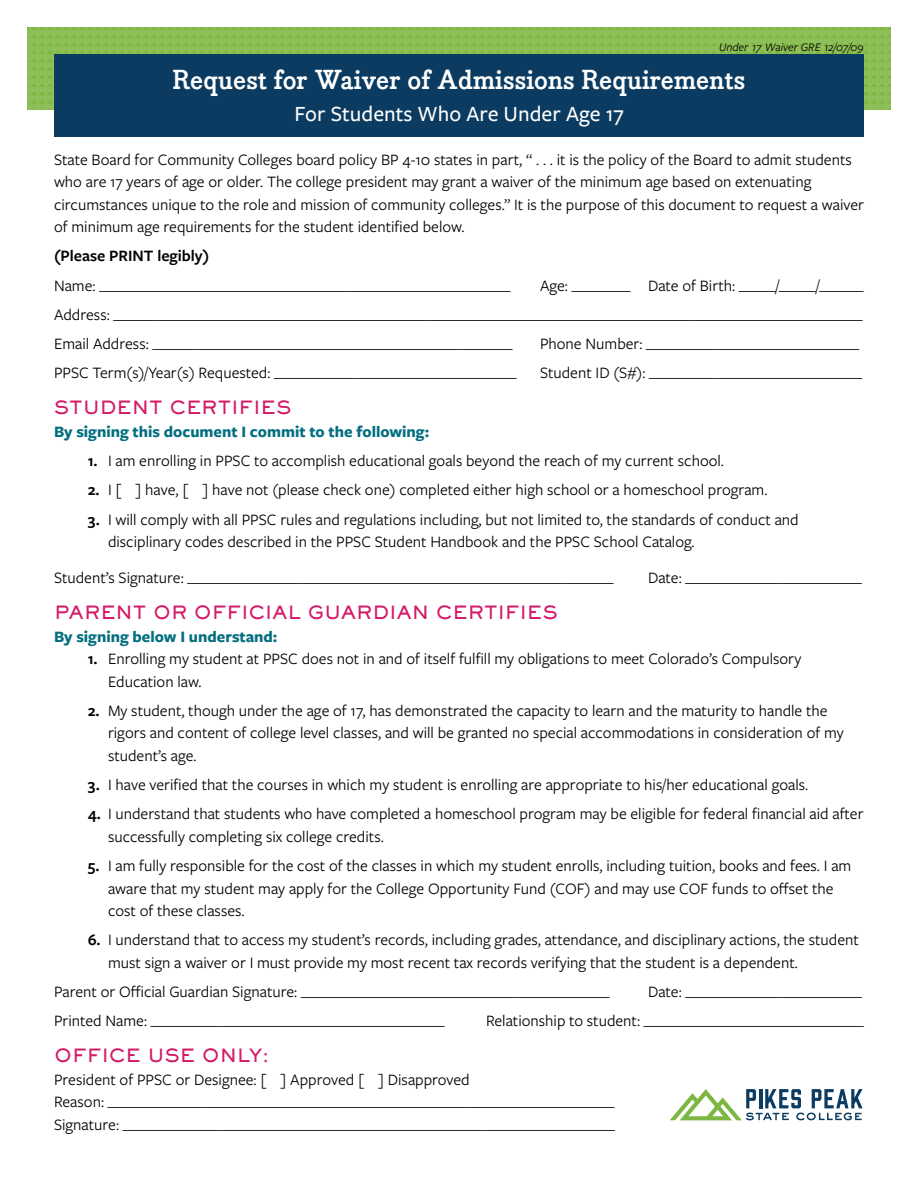
<style>
.page{position:relative;width:918px;height:1188px;background:#fff}
.page>*{position:absolute;margin:0;border:0;box-sizing:border-box;transform-origin:0 0}
.Body{font:700 27px "Bodoni Egyptian Pro";color:#fff}
.Body-2{font:500 22.5px "Freight Sans Pro";color:#fff}
.t1{font:800 18px "Sackers Gothic Std";color:#d41a68}
.Body_span{font:16.5px/22.5px "Freight Sans Pro";color:#000}
.Body-3{font:16.5px/22.5px "Freight Sans Pro";color:#000}
.Body-4{font:700 16.5px "Freight Sans Pro";color:#036e7f}
.Body_span-2{font:600 16.5px "Freight Sans Pro";color:#000}
.Fine_Print{font:italic 12px "Freight Sans Pro";color:#000}
.s1{font-weight:600}
</style>
<div class="page">
<svg style="left:27px;top:27px;width:864px;height:82px;fill:#8fbf58"></svg>
<div style="left:54px;top:54px;width:810px;height:82px;background:#0b3b60"></div>
<svg style="left:670px;top:1089px;width:193px;height:31px"></svg>
<p class="Fine_Print" style="left:719px;top:39px;width:146px">Under 17 Waiver GRE 12/07/09</p>
<p class="Body" style="left:172px;top:63px;width:575px">Request for Waiver of Admissions Requirements</p>
<p class="Body-2" style="left:294px;top:98px;width:331px">For Students Who Are Under Age 17</p>
<p class="Body_span" style="left:54px;top:147px;width:812px">State Board for Community Colleges board policy BP 4-10 states in part, “ . . . it is the policy of the Board to admit students who are 17 years of age or older. The college president may grant a waiver of the minimum age based on extenuating circumstances unique to the role and mission of community colleges.” It is the purpose of this document to request a waiver of minimum age requirements for the student identified below.</p>
<p class="Body_span-2" style="left:54px;top:245px;width:157px">(Please PRINT legibly)</p>
<p class="Body_span" style="left:54px;top:273px;width:458px">Name: ________________________________________________________</p>
<p class="Body_span" style="left:540px;top:273px;width:325px">Age: ________ Date of Birth: _____/_____/______</p>
<p class="Body_span" style="left:54px;top:303px;width:810px">Address: ______________________________________________________________________________________________________</p>
<p class="Body_span" style="left:54px;top:332px;width:460px">Email Address: _________________________________________________</p>
<p class="Body_span" style="left:540px;top:332px;width:321px">Phone Number: _____________________________</p>
<p class="Body_span" style="left:54px;top:361px;width:464px">PPSC Term(s)/Year(s) Requested: _________________________________</p>
<p class="Body_span" style="left:540px;top:361px;width:324px">Student ID (S#): _____________________________</p>
<h2 class="t1" style="left:54px;top:396px;width:239px">STUDENT CERTIFIES</h2>
<p class="Body-4" style="left:54px;top:420px;width:377px">By signing this document I commit to the following:</p>
<p class="Body_span" style="left:88px;top:449px;width:638px"><span class="s1">1.</span> I am enrolling in PPSC to accomplish educational goals beyond the reach of my current school.</p>
<p class="Body_span" style="left:88px;top:478px;width:681px"><span class="s1">2.</span> I [ ] have, [ ] have not (please check one) completed either high school or a homeschool program.</p>
<p class="Body_span" style="left:108px;top:507px;width:692px;text-indent:-20px"><span class="s1">3.</span> I will comply with all PPSC rules and regulations including, but not limited to, the standards of conduct and disciplinary codes described in the PPSC Student Handbook and the PPSC School Catalog.</p>
<p class="Body-3" style="left:54px;top:566px;width:561px">Student’s Signature: __________________________________________________________</p>
<p class="Body-3" style="left:648px;top:566px;width:215px">Date: ________________________</p>
<h2 class="t1" style="left:54px;top:600px;width:505px">PARENT OR OFFICIAL GUARDIAN CERTIFIES</h2>
<p class="Body-4" style="left:54px;top:625px;width:225px">By signing below I understand:</p>
<p class="Body_span" style="left:108px;top:647px;width:695px;text-indent:-20px"><span class="s1">1.</span> Enrolling my student at PPSC does not in and of itself fulfill my obligations to meet Colorado’s Compulsory<br>Education law.</p>
<p class="Body_span" style="left:108px;top:699px;width:737px;text-indent:-20px"><span class="s1">2.</span> My student, though under the age of 17, has demonstrated the capacity to learn and the maturity to handle the rigors and content of college level classes, and will be granted no special accommodations in consideration of my student’s age.</p>
<p class="Body_span" style="left:88px;top:773px;width:722px"><span class="s1">3.</span> I have verified that the courses in which my student is enrolling are appropriate to his/her educational goals.</p>
<p class="Body_span" style="left:108px;top:802px;width:757px;text-indent:-20px"><span class="s1">4.</span> I understand that students who have completed a homeschool program may be eligible for federal financial aid after successfully completing six college credits.</p>
<p class="Body_span" style="left:108px;top:854px;width:745px;text-indent:-20px"><span class="s1">5.</span> I am fully responsible for the cost of the classes in which my student enrolls, including tuition, books and fees. I am aware that my student may apply for the College Opportunity Fund (COF) and may use COF funds to offset the cost of these classes.</p>
<p class="Body_span" style="left:108px;top:928px;width:752px;text-indent:-20px"><span class="s1">6.</span> I understand that to access my student’s records, including grades, attendance, and disciplinary actions, the student must sign a waiver or I must provide my most recent tax records verifying that the student is a dependent.</p>
<p class="Body-3" style="left:54px;top:980px;width:557px">Parent or Official Guardian Signature: __________________________________________</p>
<p class="Body-3" style="left:648px;top:980px;width:215px">Date: ________________________</p>
<p class="Body-3" style="left:54px;top:1009px;width:392px">Printed Name: ________________________________________</p>
<p class="Body-3" style="left:486px;top:1009px;width:379px">Relationship to student: ______________________________</p>
<h2 class="t1" style="left:54px;top:1044px;width:217px">OFFICE USE ONLY:</h2>
<p class="Body-3" style="left:54px;top:1068px;width:562px">President of PPSC or Designee: [ ] Approved [ ] Disapproved<br>Reason: _____________________________________________________________________<br>Signature: ___________________________________________________________________</p>
</div>
